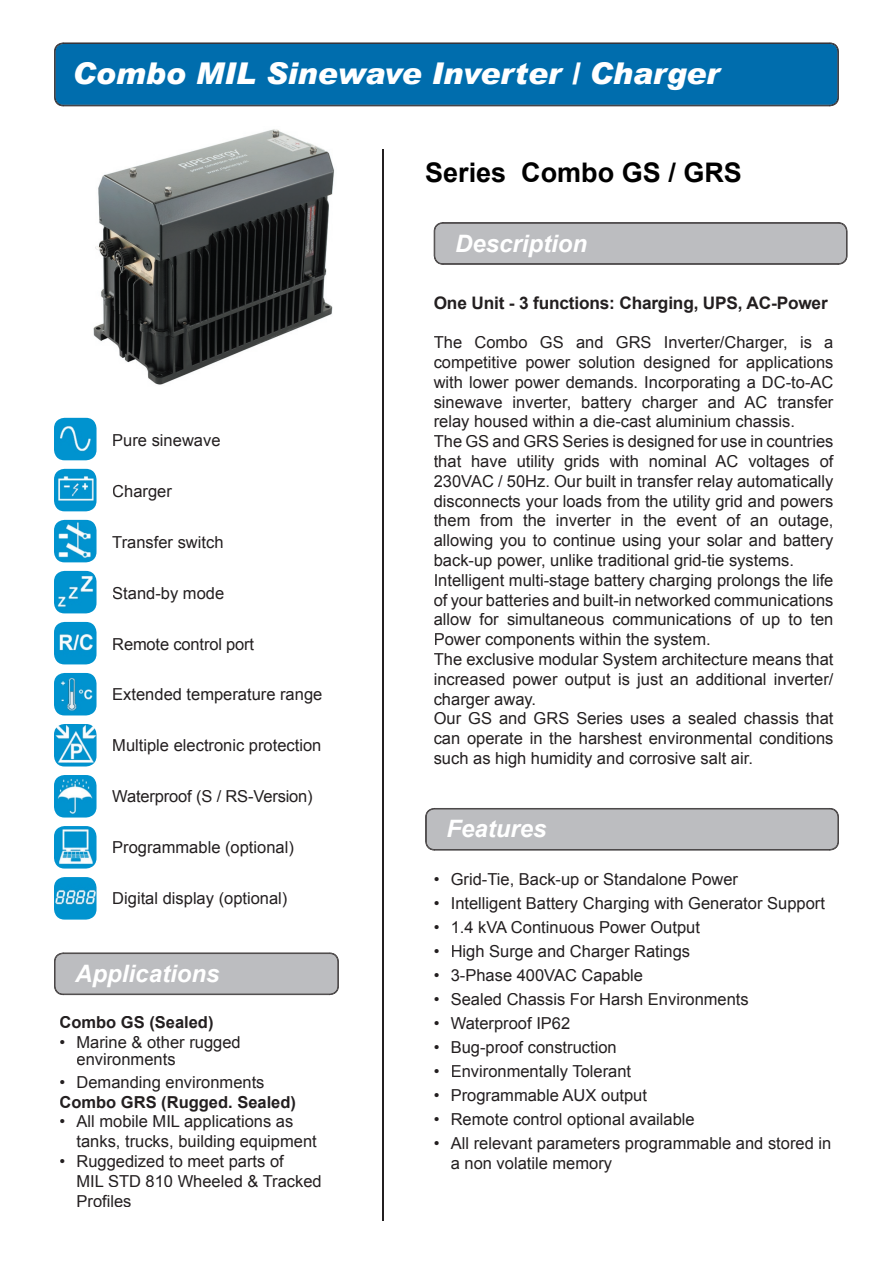
<style>
.page{position:relative;width:893px;height:1263px;background:#fff}
.page>*{position:absolute;margin:0;border:0;box-sizing:border-box;transform-origin:0 0}
.t1{font:italic 900 30px "Arial";color:#fff}
.t2{font:700 27px "Arial";color:#000}
.t3{font:italic 700 24px "Arial";color:#fff}
.t4{font:700 17.25px "Arial";letter-spacing:-.01em;color:#231f20}
.t5{font:16.5px/19.8px "Arial";color:#231f20}
.t6{font:700 16.5px "Arial";color:#231f20}
</style>
<div class="page">
<div style="left:55px;top:43px;width:783px;height:63px;background:#006dad"></div>
<hr style="left:383px;top:149px;width:1px;height:1071px;background:#231f20">
<svg style="left:434px;top:222px;width:413px;height:43px;background:#b2b3b6"></svg>
<svg style="left:425px;top:808px;width:414px;height:42px;background:#b4b5b8"></svg>
<svg style="left:54px;top:952px;width:285px;height:43px;background:#b4b5b7"></svg>
<img style="left:93px;top:129px;width:241px;height:256px">
<img style="left:54px;top:724px;width:43px;height:42px">
<img style="left:54px;top:418px;width:43px;height:42px">
<img style="left:54px;top:571px;width:43px;height:42px">
<img style="left:54px;top:622px;width:43px;height:42px">
<img style="left:54px;top:877px;width:43px;height:42px">
<img style="left:54px;top:775px;width:43px;height:42px">
<img style="left:54px;top:826px;width:43px;height:42px">
<img style="left:54px;top:520px;width:43px;height:42px">
<img style="left:54px;top:469px;width:43px;height:42px">
<img style="left:54px;top:673px;width:43px;height:42px">
<h1 class="t1" style="left:72px;top:55px;width:649px">Combo MIL Sinewave Inverter / Charger</h1>
<p class="t5" style="left:112px;top:430px;width:110px">Pure sinewave</p>
<p class="t5" style="left:112px;top:481px;width:61px">Charger</p>
<p class="t5" style="left:112px;top:532px;width:113px">Transfer switch</p>
<p class="t5" style="left:112px;top:583px;width:113px">Stand-by mode</p>
<p class="t5" style="left:112px;top:634px;width:143px">Remote control port</p>
<p class="t5" style="left:112px;top:685px;width:212px">Extended temperature range</p>
<p class="t5" style="left:112px;top:736px;width:211px">Multiple electronic protection</p>
<p class="t5" style="left:112px;top:787px;width:202px">Waterproof (S / RS-Version)</p>
<p class="t5" style="left:112px;top:837px;width:183px">Programmable (optional)</p>
<p class="t5" style="left:112px;top:888px;width:177px">Digital display (optional)</p>
<h3 class="t3" style="left:75px;top:957px;width:146px">Applications</h3>
<p class="t6" style="left:60px;top:1011px;width:156px">Combo GS (Sealed)</p>
<p class="t5" style="left:77px;top:1034px;width:166px;line-height:16.8px;text-indent:-17px">• Marine &amp; other rugged environments</p>
<p class="t5" style="left:60px;top:1072px;width:206px">• Demanding environments</p>
<p class="t6" style="left:60px;top:1091px;width:238px">Combo GRS (Rugged. Sealed)</p>
<p class="t5" style="left:77px;top:1112px;width:242px;text-indent:-17px">• All mobile MIL applications as tanks, trucks, building equipment</p>
<p class="t5" style="left:77px;top:1151px;width:247px;text-indent:-17px">• Ruggedized to meet parts of<br>MIL STD 810 Wheeled &amp; Tracked<br>Profiles</p>
<h2 class="t2" style="left:425px;top:154px;width:318px">Series Combo GS / GRS</h2>
<h3 class="t3" style="left:455px;top:227px;width:134px">Description</h3>
<p class="t4" style="left:434px;top:291px;width:395px">One Unit - 3 functions: Charging, UPS, AC-Power</p>
<p class="t5" style="left:434px;top:333px;width:401px">The Combo GS and GRS Inverter/Charger, is a competitive power solution designed for applications with lower power demands. Incorporating a DC-to-AC sinewave inverter, battery charger and AC transfer relay housed within a die-cast aluminium chassis.<br>The GS and GRS Series is designed for use in countries that have utility grids with nominal AC voltages of 230VAC / 50Hz. Our built in transfer relay automatically disconnects your loads from the utility grid and powers them from the inverter in the event of an outage, allowing you to continue using your solar and battery back-up power, unlike traditional grid-tie systems.<br>Intelligent multi-stage battery charging prolongs the life of your batteries and built-in networked communications allow for simultaneous communications of up to ten Power components within the system.<br>The exclusive modular System architecture means that increased power output is just an additional inverter/ charger away.<br>Our GS and GRS Series uses a sealed chassis that can operate in the harshest environmental conditions such as high humidity and corrosive salt air.</p>
<h3 class="t3" style="left:447px;top:813px;width:102px">Features</h3>
<p class="t5" style="left:434px;top:869px;width:306px">• Grid-Tie, Back-up or Standalone Power</p>
<p class="t5" style="left:434px;top:893px;width:393px">• Intelligent Battery Charging with Generator Support</p>
<p class="t5" style="left:434px;top:917px;width:268px">• 1.4 kVA Continuous Power Output</p>
<p class="t5" style="left:434px;top:941px;width:258px">• High Surge and Charger Ratings</p>
<p class="t5" style="left:434px;top:965px;width:211px">• 3-Phase 400VAC Capable</p>
<p class="t5" style="left:434px;top:989px;width:317px">• Sealed Chassis For Harsh Environments</p>
<p class="t5" style="left:434px;top:1014px;width:138px">• Waterproof IP62</p>
<p class="t5" style="left:434px;top:1038px;width:184px">• Bug-proof construction</p>
<p class="t5" style="left:434px;top:1062px;width:199px">• Environmentally Tolerant</p>
<p class="t5" style="left:434px;top:1086px;width:215px">• Programmable AUX output</p>
<p class="t5" style="left:434px;top:1110px;width:262px">• Remote control optional available</p>
<p class="t5" style="left:451px;top:1134px;width:382px;text-indent:-17px">• All relevant parameters programmable and stored in a non volatile memory</p>
</div>
